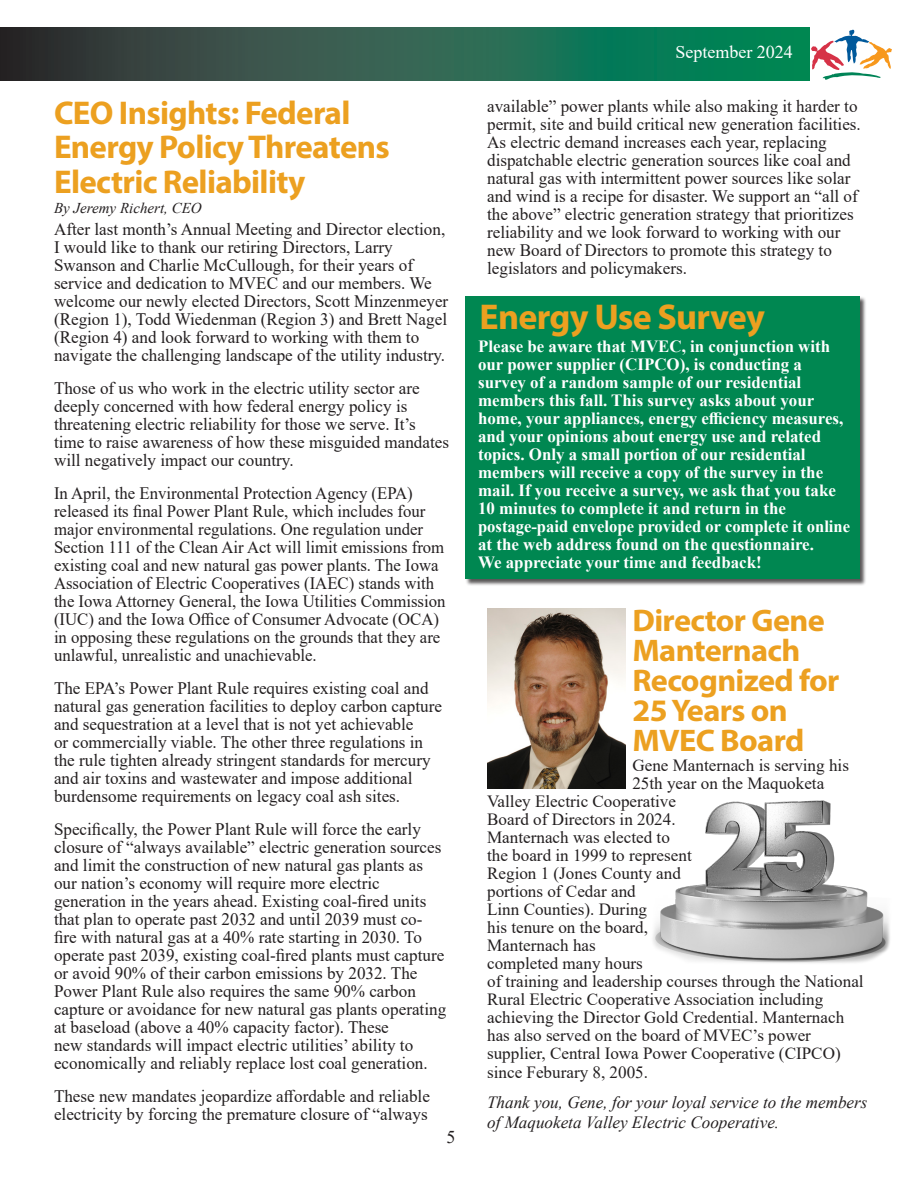
<style>
.page{position:relative;width:918px;height:1188px;background:#fff}
.page>*{position:absolute;margin:0;border:0;box-sizing:border-box;transform-origin:0 0}
.t1{font:700 36px "Myriad Pro";letter-spacing:-.02em;color:#eca020}
.t2{font:700 33px/34.5px "Myriad Pro";letter-spacing:-.02em;color:#eca020}
.t3{font:700 31.35px "Myriad Pro";letter-spacing:-.02em;color:#eca020}
.t4{font:18px "Times New Roman";color:#fff}
.t5{font:18px "Times New Roman";color:#231f20}
.No_Spacing{font:17.4px/18px "Times New Roman";color:#231f20}
.No_Spacing-2{font:17.4px/18px "Times New Roman";color:#231f20;scale:.96 1}
.t6{font:700 17.1px/18px "Times New Roman";color:#fff}
.t7{font:17.1px "Times New Roman";color:#231f20}
.t8{font:italic 17.1px "Times New Roman";color:#231f20}
.t9{font:italic 15px "Times New Roman";color:#231f20}
</style>
<div class="page">
<svg style="left:811px;top:29px;width:81px;height:51px"></svg>
<svg style="left:0;top:27px;width:809px;height:54px;background:#24604c"></svg>
<div style="left:465px;top:296px;width:401px;height:291px;background:#231f20;opacity:.75"></div>
<div style="left:465px;top:296px;width:395px;height:283px;background:#008751"></div>
<img style="left:487px;top:609px;width:139px;height:180px">
<img style="left:653px;top:800px;width:237px;height:163px">
<p class="t2" style="left:54px;top:94px;width:298px">CEO Insights: Federal</p>
<p class="t2" style="left:54px;top:129px;width:337px">Energy Policy Threatens<br>Electric Reliability</p>
<p class="No_Spacing" style="left:54px;top:220px;width:393px">After last month’s Annual Meeting and Director election,<br>I would like to thank our retiring Directors, Larry<br>Swanson and Charlie McCullough, for their years of</p>
<p class="No_Spacing" style="left:54px;top:274px;width:379px">service and dedication to MVEC and our members. We</p>
<p class="No_Spacing" style="left:54px;top:292px;width:396px">welcome our newly elected Directors, Scott Minzenmeyer (Region 1), Todd Wiedenman (Region 3) and Brett Nagel (Region 4) and look forward to working with them to navigate the challenging landscape of the utility industry.</p>
<p class="No_Spacing" style="left:54px;top:379px;width:397px">Those of us who work in the electric utility sector are deeply concerned with how federal energy policy is threatening electric reliability for those we serve. It’s time to raise awareness of how these misguided mandates will negatively impact our country.</p>
<p class="No_Spacing-2" style="left:54px;top:484px;width:409px">In April, the Environmental Protection Agency (EPA) released its final Power Plant Rule, which includes four major environmental regulations. One regulation under Section 111 of the Clean Air Act will limit emissions from existing coal and new natural gas power plants. The Iowa Association of Electric Cooperatives (IAEC) stands with the Iowa Attorney General, the Iowa Utilities Commission (IUC) and the Iowa Office of Consumer Advocate (OCA) in opposing these regulations on the grounds that they are unlawful, unrealistic and unachievable.</p>
<p class="No_Spacing" style="left:54px;top:679px;width:389px">The EPA’s Power Plant Rule requires existing coal and natural gas generation facilities to deploy carbon capture and sequestration at a level that is not yet achievable<br>or commercially viable. The other three regulations in the rule tighten already stringent standards for mercury and air toxins and wastewater and impose additional burdensome requirements on legacy coal ash sites.</p>
<p class="No_Spacing" style="left:54px;top:820px;width:389px">Specifically, the Power Plant Rule will force the early closure of “always available” electric generation sources and limit the construction of new natural gas plants as</p>
<p class="No_Spacing" style="left:54px;top:874px;width:394px">our nation’s economy will require more electric generation in the years ahead. Existing coal-fired units that plan to operate past 2032 and until 2039 must co&shy;fire with natural gas at a 40% rate starting in 2030. To operate past 2039, existing coal-fired plants must capture or avoid 90% of their carbon emissions by 2032. The Power Plant Rule also requires the same 90% carbon capture or avoidance for new natural gas plants operating at baseload (above a 40% capacity factor). These<br>new standards will impact electric utilities’ ability to economically and reliably replace lost coal generation.</p>
<p class="No_Spacing" style="left:54px;top:1087px;width:377px">These new mandates jeopardize affordable and reliable electricity by forcing the premature closure of “always</p>
<p class="t9" style="left:54px;top:198px;width:149px">By Jeremy Richert, CEO</p>
<p class="t5" style="left:447px;top:1124px;width:10px">5</p>
<p class="t4" style="left:675px;top:39px;width:119px">September 2024</p>
<p class="No_Spacing" style="left:487px;top:96px;width:375px">available” power plants while also making it harder to permit, site and build critical new generation facilities.<br>As electric demand increases each year, replacing dispatchable electric generation sources like coal and natural gas with intermittent power sources like solar and wind is a recipe for disaster. We support an “all of the above” electric generation strategy that prioritizes reliability and we look forward to working with our new Board of Directors to promote this strategy to legislators and policymakers.</p>
<p class="t1" style="left:480px;top:294px;width:287px">Energy Use Survey</p>
<p class="t6" style="left:478px;top:337px;width:354px">Please be aware that MVEC, in conjunction with our power supplier (CIPCO), is conducting a</p>
<p class="t6" style="left:478px;top:373px;width:325px">survey of a random sample of our residential</p>
<p class="t6" style="left:478px;top:391px;width:367px">members this fall. This survey asks about your home, your appliances, energy efficiency measures, and your opinions about energy use and related topics. Only a small portion of our residential</p>
<p class="t6" style="left:478px;top:463px;width:359px">members will receive a copy of the survey in the mail. If you receive a survey, we ask that you take<br>10 minutes to complete it and return in the</p>
<p class="t6" style="left:478px;top:517px;width:373px">postage-paid envelope provided or complete it online at the web address found on the questionnaire.</p>
<p class="t6" style="left:478px;top:553px;width:285px">We appreciate your time and feedback!</p>
<p class="t3" style="left:632px;top:600px;width:194px">Director Gene</p>
<p class="t3" style="left:632px;top:630px;width:170px">Manternach</p>
<p class="t3" style="left:632px;top:660px;width:209px">Recognized for</p>
<p class="t3" style="left:632px;top:690px;width:157px">25 Years on</p>
<p class="t3" style="left:632px;top:720px;width:173px">MVEC Board</p>
<p class="t7" style="left:632px;top:753px;width:218px">Gene Manternach is serving his</p>
<p class="t7" style="left:632px;top:771px;width:193px">25th year on the Maquoketa</p>
<p class="t7" style="left:487px;top:789px;width:191px">Valley Electric Cooperative</p>
<p class="t7" style="left:487px;top:807px;width:190px">Board of Directors in 2024.</p>
<p class="t7" style="left:487px;top:825px;width:184px">Manternach was elected to</p>
<p class="t7" style="left:487px;top:843px;width:206px">the board in 1999 to represent</p>
<p class="t7" style="left:487px;top:861px;width:195px">Region 1 (Jones County and</p>
<p class="t7" style="left:487px;top:879px;width:150px">portions of Cedar and</p>
<p class="t7" style="left:487px;top:897px;width:162px">Linn Counties). During</p>
<p class="t7" style="left:487px;top:915px;width:162px">his tenure on the board,</p>
<p class="t7" style="left:487px;top:933px;width:110px">Manternach has</p>
<p class="t7" style="left:487px;top:951px;width:157px">completed many hours</p>
<p class="t7" style="left:487px;top:969px;width:378px">of training and leadership courses through the National</p>
<p class="t7" style="left:487px;top:987px;width:338px">Rural Electric Cooperative Association including</p>
<p class="t7" style="left:487px;top:1005px;width:359px">achieving the Director Gold Credential. Manternach</p>
<p class="t7" style="left:487px;top:1023px;width:325px">has also served on the board of MVEC’s power</p>
<p class="t7" style="left:487px;top:1041px;width:355px">supplier, Central Iowa Power Cooperative (CIPCO)</p>
<p class="t7" style="left:487px;top:1061px;width:162px">since Feburary 8, 2005.</p>
<p class="t8" style="left:487px;top:1091px;width:382px">Thank you, Gene, for your loyal service to the members</p>
<p class="t8" style="left:487px;top:1110px;width:294px">of Maquoketa Valley Electric Cooperative.</p>
</div>
